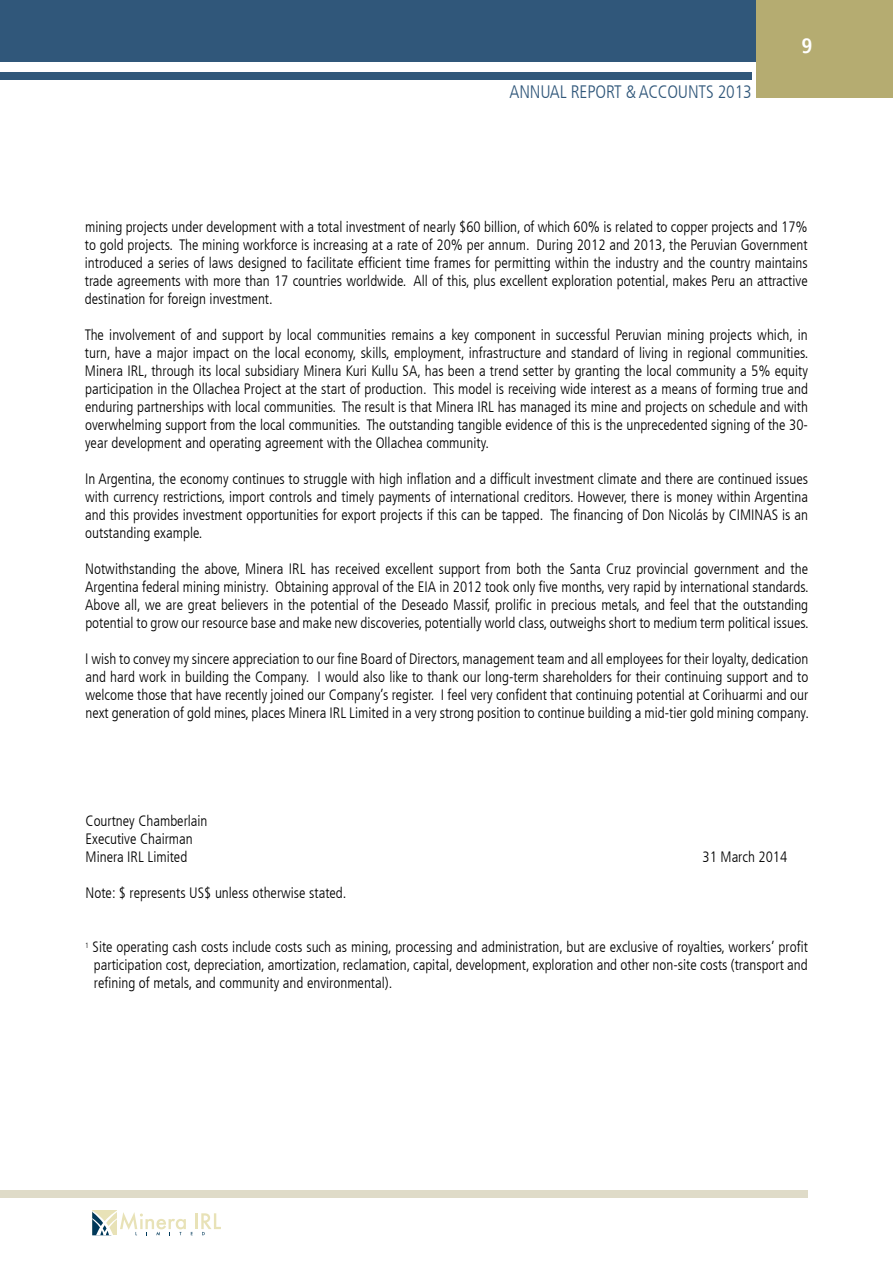
<style>
.page{position:relative;width:893px;height:1263px;background:#fff}
.page>*{position:absolute;margin:0;border:0;box-sizing:border-box;transform-origin:0 0}
.t1{font:700 condensed 21px "Frutiger LT";color:#fff}
.t2{font:300 condensed 18px "Frutiger LT";letter-spacing:-.01em;color:#30577a}
.t3{font:300 condensed 15px/18px "Frutiger LT";color:#000;text-align:justify}
</style>
<div class="page">
<div style="left:0;top:0;width:893px;height:62px;background:#30577a"></div>
<div style="left:757px;top:0;width:136px;height:98px;background:#b5ac71"></div>
<svg style="left:92px;top:1210px;width:129px;height:25px"></svg>
<div style="left:0;top:72px;width:751px;height:8px;background:#30577a"></div>
<div style="left:0;top:1190px;width:808px;height:7px;background:#dfdbc8"></div>
<p class="t2" style="left:510px;top:81px;width:244px">ANNUAL REPORT &amp; ACCOUNTS 2013</p>
<h1 class="t1" style="left:801px;top:33px;width:12px">9</h1>
<p class="t3" style="left:85px;top:218px;width:724px">mining projects under development with a total investment of nearly $60 billion, of which 60% is related to copper projects and 17% to gold projects. The mining workforce is increasing at a rate of 20% per annum. During 2012 and 2013, the Peruvian Government introduced a series of laws designed to facilitate efficient time frames for permitting within the industry and the country maintains trade agreements with more than 17 countries worldwide. All of this, plus excellent exploration potential, makes Peru an attractive destination for foreign investment.</p>
<p class="t3" style="left:85px;top:326px;width:725px">The involvement of and support by local communities remains a key component in successful Peruvian mining projects which, in turn, have a major impact on the local economy, skills, employment, infrastructure and standard of living in regional communities.<br>Minera IRL, through its local subsidiary Minera Kuri Kullu SA, has been a trend setter by granting the local community a 5% equity participation in the Ollachea Project at the start of production. This model is receiving wide interest as a means of forming true and enduring partnerships with local communities. The result is that Minera IRL has managed its mine and projects on schedule and with overwhelming support from the local communities. The outstanding tangible evidence of this is the unprecedented signing of the 30- year development and operating agreement with the Ollachea community.</p>
<p class="t3" style="left:85px;top:470px;width:725px">In Argentina, the economy continues to struggle with high inflation and a difficult investment climate and there are continued issues with currency restrictions, import controls and timely payments of international creditors. However, there is money within Argentina and this provides investment opportunities for export projects if this can be tapped. The financing of Don Nicolás by CIMINAS is an outstanding example.</p>
<p class="t3" style="left:85px;top:560px;width:725px">Notwithstanding the above, Minera IRL has received excellent support from both the Santa Cruz provincial government and the Argentina federal mining ministry. Obtaining approval of the EIA in 2012 took only five months, very rapid by international standards.<br>Above all, we are great believers in the potential of the Deseado Massif, prolific in precious metals, and feel that the outstanding potential to grow our resource base and make new discoveries, potentially world class, outweighs short to medium term political issues.</p>
<p class="t3" style="left:85px;top:650px;width:725px">I wish to convey my sincere appreciation to our fine Board of Directors,management team and all employees for their loyalty, dedication and hard work in building the Company. I would also like to thank our long-term shareholders for their continuing support and to welcome those that have recently joined our Company’s register. I feel very confident that continuing potential at Corihuarmi and our next generation of gold mines, places Minera IRL Limited in a very strong position to continue building a mid-tier gold mining company.</p>
<p class="t3" style="left:86px;top:812px;width:123px;text-align:left">Courtney Chamberlain<br>Executive Chairman<br>Minera IRL Limited</p>
<p class="t3" style="left:702px;top:848px;width:86px">31 March 2014</p>
<p class="t3" style="left:86px;top:884px;width:262px">Note: $ represents US$ unless otherwise stated.</p>
<p class="t3" style="left:94px;top:938px;width:715px;text-indent:-9px"><sup>1</sup> Site operating cash costs include costs such as mining, processing and administration, but are exclusive of royalties, workers’ profit participation cost, depreciation, amortization, reclamation, capital, development, exploration and other non-site costs (transport and refining of metals, and community and environmental).</p>
</div>
